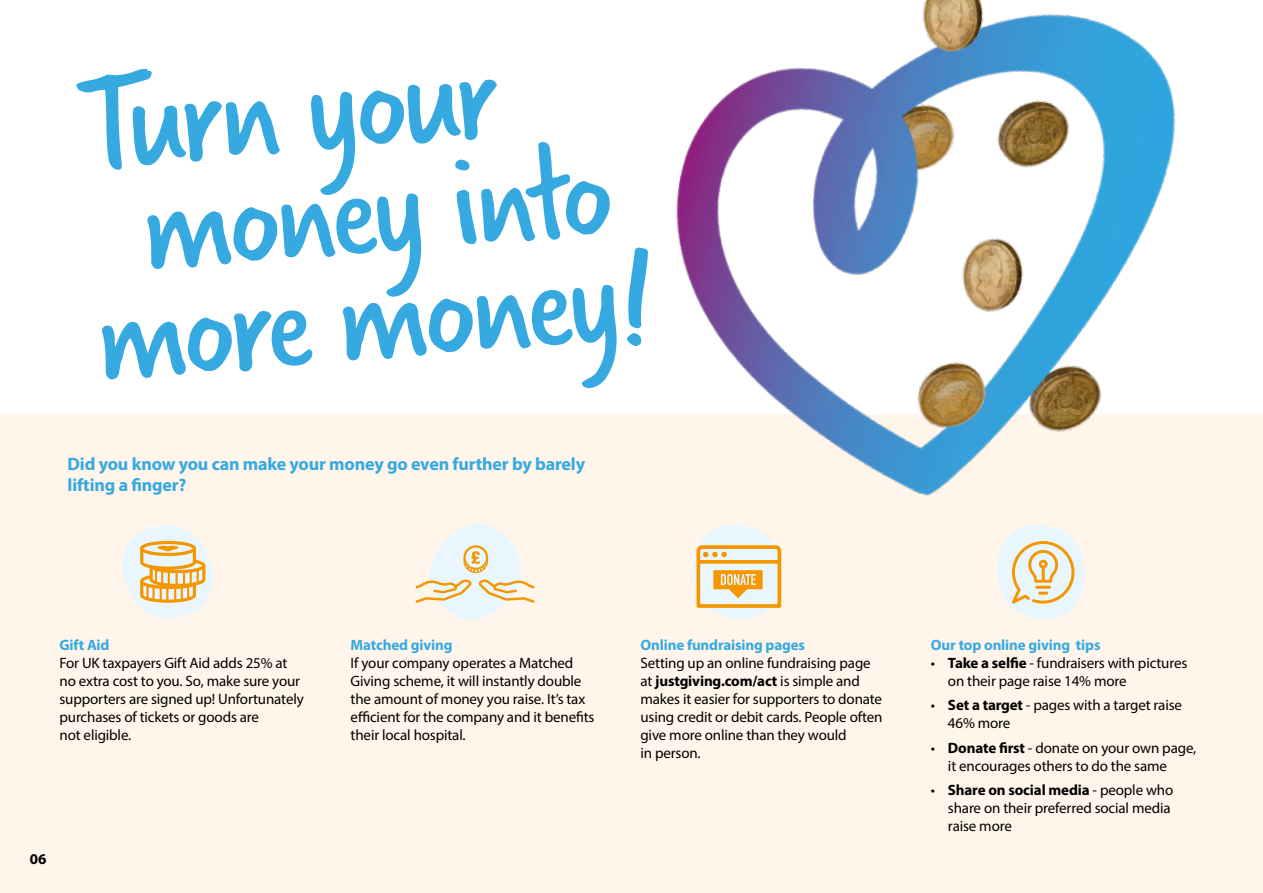
<style>
.page{position:relative;width:1263px;height:893px;background:#fff}
.page>*{position:absolute;margin:0;border:0;box-sizing:border-box;transform-origin:0 0}
.t1{font:141px "Verveine";color:#36a9e1}
.t2{font:700 18px/21.6px "Myriad Pro";letter-spacing:-.01em;color:#36a9e1}
.t3{font:15px/18px "Myriad Pro";letter-spacing:-.01em;color:#000}
.t4{font:700 15px "Myriad Pro";letter-spacing:-.01em;color:#36a9e1}
.t5{font:700 15px "Myriad Pro";color:#000}
.s1{font-weight:700}
</style>
<div class="page">
<div style="left:0;top:415px;width:1263px;height:478px;background:#fff5ea"></div>
<img style="left:589px;top:0;width:674px;height:496px">
<svg style="left:122px;top:525px;width:91px;height:93px"></svg>
<svg style="left:415px;top:524px;width:120px;height:96px"></svg>
<svg style="left:694px;top:525px;width:88px;height:94px"></svg>
<svg style="left:997px;top:525px;width:88px;height:94px"></svg>
<h1 class="t1" style="left:71px;top:31px;width:421px;rotate:-5deg">Turn your</h1>
<h1 class="t1" style="left:134px;top:134px;width:472px;rotate:-5deg">money into</h1>
<h1 class="t1" style="left:88px;top:245px;width:560px;rotate:-5deg">more money!</h1>
<p class="t2" style="left:68px;top:452px;width:519px">Did you know you can make your money go even further by barely lifting a finger?</p>
<p class="t4" style="left:60px;top:635px;width:52px">Gift Aid</p>
<p class="t3" style="left:60px;top:654px;width:246px">For UK taxpayers Gift Aid adds 25% at no extra cost to you. So, make sure your supporters are signed up! Unfortunately purchases of tickets or goods are<br>not eligible.</p>
<p class="t5" style="left:30px;top:850px;width:18px">06</p>
<p class="t4" style="left:351px;top:635px;width:103px">Matched giving</p>
<p class="t3" style="left:351px;top:654px;width:245px">If your company operates a Matched Giving scheme, it will instantly double the amount of money you raise. It’s tax efficient for the company and it benefits their local hospital.</p>
<p class="t4" style="left:640px;top:635px;width:166px">Online fundraising pages</p>
<p class="t3" style="left:640px;top:654px;width:244px">Setting up an online fundraising page at <span class="s1">justgiving.com/act</span> is simple and makes it easier for supporters to donate using credit or debit cards. People often give more online than they would<br>in person.</p>
<p class="t4" style="left:931px;top:635px;width:171px">Our top online giving tips</p>
<p class="t3" style="left:948px;top:654px;width:241px;text-indent:-17px">• <span class="s1">Take a selfie</span> - fundraisers with pictures on their page raise 14% more</p>
<p class="t3" style="left:948px;top:696px;width:236px;text-indent:-17px">• <span class="s1">Set a target</span> - pages with a target raise<br>46% more</p>
<p class="t3" style="left:948px;top:738px;width:250px;text-indent:-17px">• <span class="s1">Donate first</span> - donate on your own page, it encourages others to do the same</p>
<p class="t3" style="left:948px;top:781px;width:227px;text-indent:-17px">• <span class="s1">Share on social media</span> - people who share on their preferred social media raise more</p>
</div>
